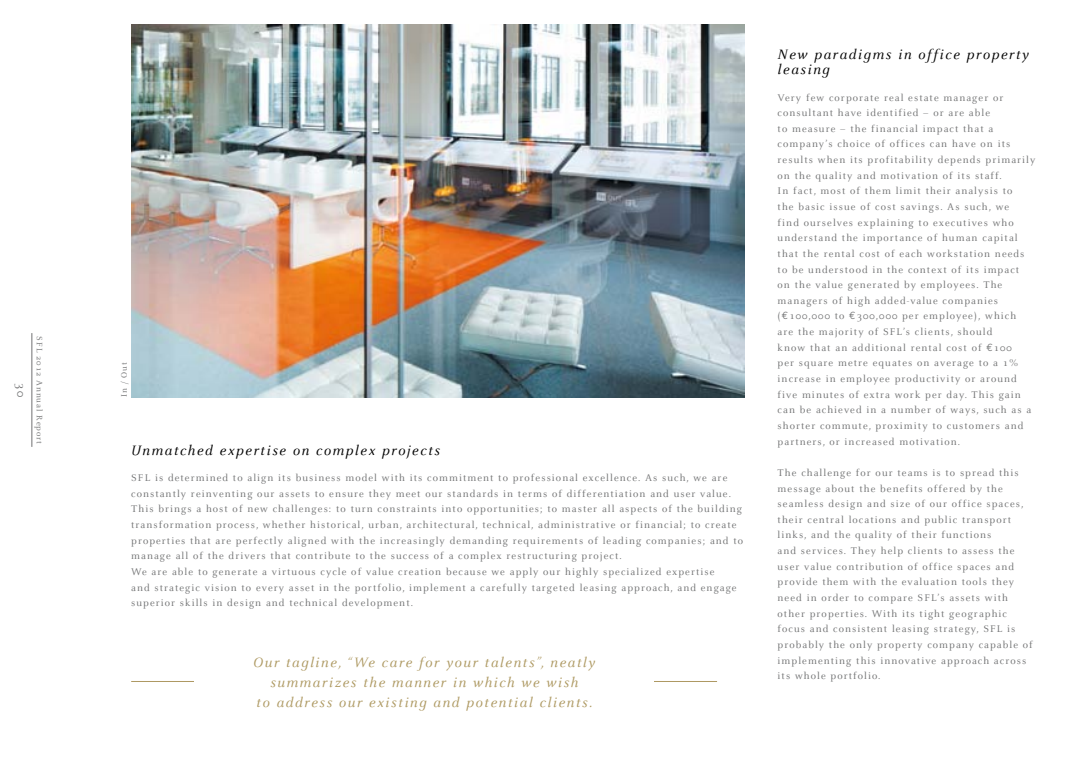
<style>
.page{position:relative;width:1092px;height:780px;background:#fff}
.page>*{position:absolute;margin:0;border:0;box-sizing:border-box;transform-origin:0 0}
.t1{font:italic 15px/20px "Celeste";letter-spacing:.1em;color:#ae9962;text-align:center}
.t2{font:italic 15px/15px "Celeste";letter-spacing:.1em;color:#000}
.t3{font:12.5px "Celeste";color:#707172}
.t4{font:10.62px/15.6px "Celeste";letter-spacing:.1em;color:#707172}
.t5{font:8.75px "Celeste";letter-spacing:.1em;color:#707172}
.s1{font-family:"Euro Mono"}
</style>
<div class="page">
<hr style="left:32px;top:333px;width:1px;height:114px;background:#707172">
<img style="left:131px;top:25px;width:613px;height:372px">
<hr style="left:131px;top:681px;width:586px;height:1px;background:#ae9962">
<div style="left:194px;top:661px;width:459px;height:40px;background:#fff"></div>
<p class="t3" style="left:28px;top:383px;width:15px;rotate:90deg">30</p>
<p class="t5" style="left:44px;top:336px;width:109px;rotate:90deg">SFL 2012 Annual Report</p>
<p class="t5" style="left:120px;top:397px;width:36px;rotate:-90deg">In / Out</p>
<h1 class="t2" style="left:131px;top:443px;width:310px">Unmatched expertise on complex projects</h1>
<p class="t4" style="left:131px;top:470px;width:613px">SFL is determined to align its business model with its commitment to professional excellence. As such, we are constantly reinventing our assets to ensure they meet our standards in terms of differentiation and user value.<br>This brings a host of new challenges: to turn constraints into opportunities; to master all aspects of the building transformation process, whether historical, urban, architectural, technical, administrative or financial; to create properties that are perfectly aligned with the increasingly demanding requirements of leading companies; and to manage all of the drivers that contribute to the success of a complex restructuring project.<br>We are able to generate a virtuous cycle of value creation because we apply our highly specialized expertise<br>and strategic vision to every asset in the portfolio, implement a carefully targeted leasing approach, and engage superior skills in design and technical development.</p>
<h1 class="t1" style="left:253px;top:652px;width:343px">Our tagline, “We care for your talents”, neatly summarizes the manner in which we wish<br>to address our existing and potential clients.</h1>
<h1 class="t2" style="left:777px;top:47px;width:253px">New paradigms in office property leasing</h1>
<p class="t4" style="left:777px;top:90px;width:259px">Very few corporate real estate manager or consultant have identified – or are able<br>to measure – the financial impact that a company’s choice of offices can have on its results when its profitability depends primarily on the quality and motivation of its staff.<br>In fact, most of them limit their analysis to<br>the basic issue of cost savings. As such, we<br>find ourselves explaining to executives who understand the importance of human capital that the rental cost of each workstation needs to be understood in the context of its impact<br>on the value generated by employees. The managers of high added-value companies (<span class="s1">€</span>100,000 to <span class="s1">€</span>300,000 per employee), which<br>are the majority of SFL’s clients, should<br>know that an additional rental cost of <span class="s1">€</span>100<br>per square metre equates on average to a 1% increase in employee productivity or around five minutes of extra work per day. This gain can be achieved in a number of ways, such as a shorter commute, proximity to customers and partners, or increased motivation.</p>
<p class="t4" style="left:777px;top:465px;width:257px">The challenge for our teams is to spread this message about the benefits offered by the seamless design and size of our office spaces, their central locations and public transport links, and the quality of their functions<br>and services. They help clients to assess the user value contribution of office spaces and provide them with the evaluation tools they need in order to compare SFL’s assets with other properties. With its tight geographic focus and consistent leasing strategy, SFL is probably the only property company capable of implementing this innovative approach across its whole portfolio.</p>
</div>
